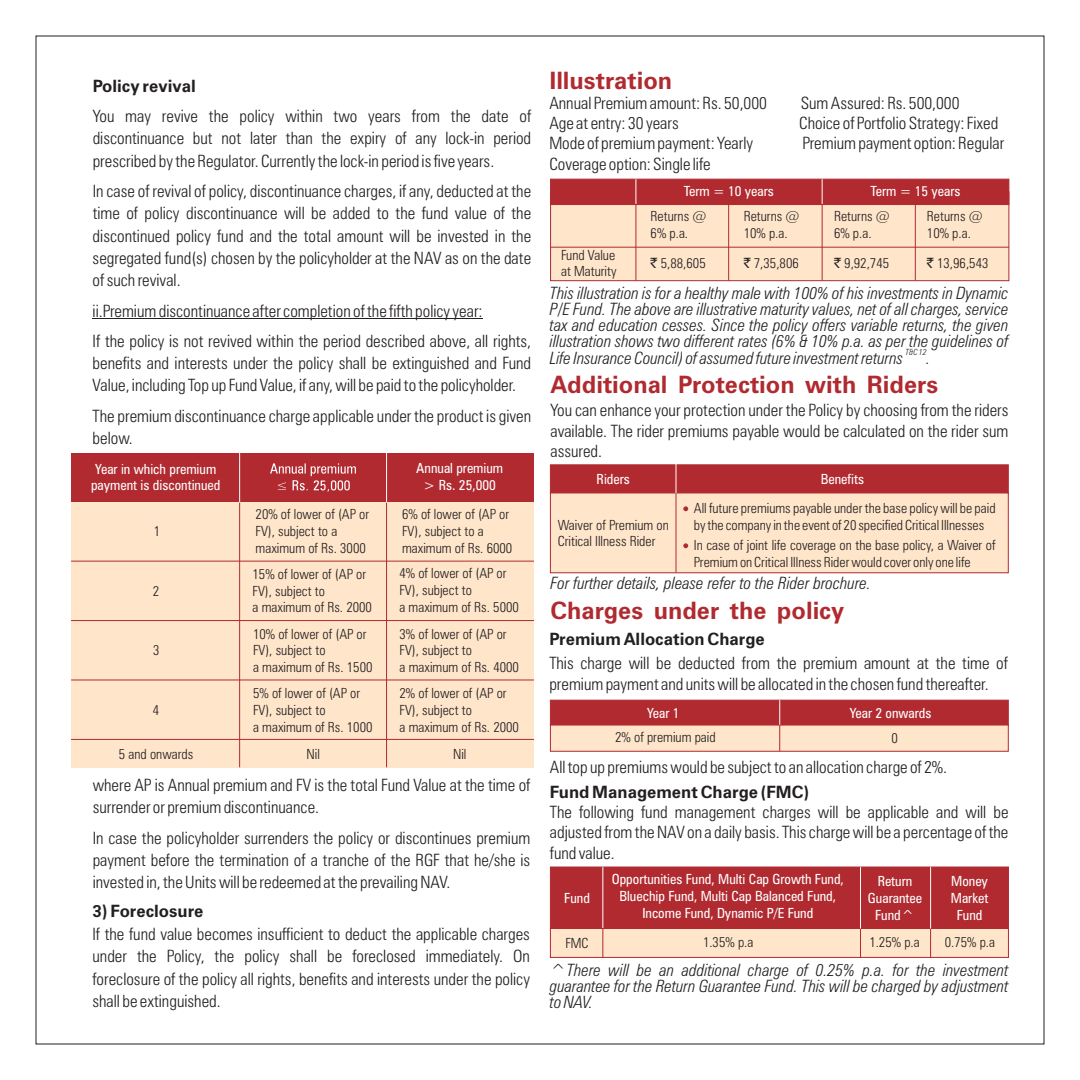
<style>
.page{position:relative;width:1080px;height:1080px;background:#fff}
.page>*{position:absolute;margin:0;border:0;box-sizing:border-box;transform-origin:0 0}
.t1{font:700 24px "Zurich BT";color:#b02a30}
.t2{font:300 condensed 17px/22.4px "Zurich BT";color:#231f20;text-align:justify}
.t3{font:italic 300 condensed 17px/16.2px "Zurich BT";color:#231f20;text-align:justify}
.t4{font:700 17px "Zurich BT";color:#231f20}
.t5{font:300 condensed 14px/16.8px "Zurich BT";color:#231f20}
.t6{font:condensed 14px/16.8px "Zurich BT";color:#fff;text-align:center}
.t7{font:italic 300 condensed 8.4px "Zurich BT";color:#231f20}
.s1{font-family:"Rupee Foradian";font-weight:400;font-stretch:normal}
</style>
<div class="page">
<div style="left:71px;top:453px;width:463px;height:49px;background:#b02a30"></div>
<div style="left:71px;top:502px;width:463px;height:265px;background:#ffe6cb"></div>
<hr style="left:239px;top:502px;width:1px;height:265px;background:#b02a30">
<hr style="left:239px;top:453px;width:1px;height:49px;background:#fff">
<hr style="left:71px;top:561px;width:463px;height:1px;background:#b02a30">
<hr style="left:71px;top:620px;width:463px;height:1px;background:#b02a30">
<hr style="left:71px;top:679px;width:463px;height:1px;background:#b02a30">
<hr style="left:71px;top:739px;width:463px;height:1px;background:#b02a30">
<svg style="left:270px;top:463px;width:86px;height:29px"></svg>
<hr style="left:386px;top:502px;width:1px;height:265px;background:#b02a30">
<hr style="left:386px;top:453px;width:1px;height:49px;background:#fff">
<svg style="left:550px;top:464px;width:459px;height:109px;background:#e8b19f"></svg>
<svg style="left:550px;top:179px;width:459px;height:102px;background:#e8b19f"></svg>
<svg style="left:550px;top:700px;width:459px;height:52px;background:#d6857b"></svg>
<svg style="left:550px;top:867px;width:459px;height:91px;background:#c8635f"></svg>
<hr style="left:860px;top:867px;width:1px;height:62px;background:#fff">
<hr style="left:93px;top:318px;width:390px;height:1px;background:#231f20">
<p class="t4" style="left:93px;top:79px;width:105px">Policy revival</p>
<p class="t2" style="left:93px;top:106px;width:440px">You may revive the policy within two years from the date of discontinuance but not later than the expiry of any lock-in period prescribed by the Regulator. Currently the lock-in period is five years.</p>
<p class="t2" style="left:93px;top:181px;width:440px">In case of revival of policy, discontinuance charges, if any, deducted at the time of policy discontinuance will be added to the fund value of the discontinued policy fund and the total amount will be invested in the segregated fund(s) chosen by the policyholder at the NAV as on the date of such revival.</p>
<p class="t2" style="left:93px;top:297px;width:440px;line-height:30.2px">ii.Premium discontinuance after completion of the fifth policy year:<br>If the policy is not revived within the period described above, all rights,</p>
<p class="t2" style="left:93px;top:353px;width:440px">benefits and interests under the policy shall be extinguished and Fund<br>Value, including Top up Fund Value, if any, will be paid to the policyholder.</p>
<p class="t2" style="left:93px;top:406px;width:440px">The premium discontinuance charge applicable under the product is given below.</p>
<p class="t6" style="left:91px;top:461px;width:131px">Year in which premium payment is discontinued</p>
<p class="t6" style="left:416px;top:461px;width:88px">Annual premium &gt; Rs. 25,000</p>
<p class="t5" style="left:256px;top:507px;width:115px">20% of lower of (AP or<br>FV), subject to a maximum of Rs. 3000</p>
<p class="t5" style="left:253px;top:567px;width:121px">15% of lower of (AP or<br>FV), subject to<br>a maximum of Rs. 2000</p>
<p class="t5" style="left:253px;top:627px;width:121px">10% of lower of (AP or<br>FV), subject to<br>a maximum of Rs. 1500</p>
<p class="t5" style="left:253px;top:686px;width:121px">5% of lower of (AP or<br>FV), subject to<br>a maximum of Rs. 1000</p>
<p class="t5" style="left:154px;top:524px;width:8px">1</p>
<p class="t5" style="left:153px;top:584px;width:8px">2</p>
<p class="t5" style="left:153px;top:643px;width:8px">3</p>
<p class="t5" style="left:153px;top:703px;width:8px">4</p>
<p class="t5" style="left:119px;top:747px;width:76px">5 and onwards</p>
<p class="t5" style="left:307px;top:747px;width:15px">Nil</p>
<p class="t5" style="left:402px;top:507px;width:112px">6% of lower of (AP or<br>FV), subject to a maximum of Rs. 6000</p>
<p class="t5" style="left:399px;top:566px;width:121px">4% of lower of (AP or<br>FV), subject to<br>a maximum of Rs. 5000</p>
<p class="t5" style="left:400px;top:627px;width:121px">3% of lower of (AP or<br>FV), subject to<br>a maximum of Rs. 4000</p>
<p class="t5" style="left:400px;top:686px;width:121px">2% of lower of (AP or<br>FV), subject to<br>a maximum of Rs. 2000</p>
<p class="t5" style="left:453px;top:747px;width:15px">Nil</p>
<p class="t2" style="left:93px;top:775px;width:439px">where AP is Annual premium and FV is the total Fund Value at the time of surrender or premium discontinuance.</p>
<p class="t2" style="left:93px;top:828px;width:439px">In case the policyholder surrenders the policy or discontinues premium payment before the termination of a tranche of the RGF that he/she is invested in, the Units will be redeemed at the prevailing NAV.</p>
<p class="t4" style="left:92px;top:904px;width:113px">3) Foreclosure</p>
<p class="t2" style="left:92px;top:924px;width:439px">If the fund value becomes insufficient to deduct the applicable charges under the Policy, the policy shall be foreclosed immediately. On foreclosure of the policy all rights, benefits and interests under the policy shall be extinguished.</p>
<h1 class="t1" style="left:549px;top:71px;width:124px">Illustration</h1>
<p class="t2" style="left:549px;top:93px;width:219px">Annual Premium amount: Rs. 50,000</p>
<p class="t2" style="left:801px;top:93px;width:160px">Sum Assured: Rs. 500,000</p>
<p class="t2" style="left:549px;top:113px;width:131px">Age at entry: 30 years</p>
<p class="t2" style="left:799px;top:113px;width:201px">Choice of Portfolio Strategy: Fixed</p>
<p class="t2" style="left:549px;top:134px;width:205px">Mode of premium payment: Yearly</p>
<p class="t2" style="left:802px;top:134px;width:203px">Premium payment option: Regular</p>
<p class="t2" style="left:549px;top:154px;width:163px">Coverage option: Single life</p>
<p class="t6" style="left:684px;top:184px;width:92px">Term = 10 years</p>
<p class="t6" style="left:870px;top:184px;width:92px">Term = 15 years</p>
<p class="t5" style="left:651px;top:209px;width:57px">Returns @<br>6% p.a.</p>
<p class="t5" style="left:744px;top:209px;width:57px">Returns @<br>10% p.a.</p>
<p class="t5" style="left:834px;top:209px;width:57px">Returns @<br>6% p.a.</p>
<p class="t5" style="left:927px;top:209px;width:57px">Returns @<br>10% p.a.</p>
<p class="t5" style="left:561px;top:248px;width:57px">Fund Value at Maturity</p>
<p class="t5" style="left:651px;top:256px;width:57px"><span class="s1">`</span> 5,88,605</p>
<p class="t5" style="left:744px;top:256px;width:57px"><span class="s1">`</span> 7,35,806</p>
<p class="t5" style="left:834px;top:256px;width:57px"><span class="s1">`</span> 9,92,745</p>
<p class="t5" style="left:927px;top:256px;width:63px"><span class="s1">`</span> 13,96,543</p>
<p class="t3" style="left:550px;top:286px;width:460px">This illustration is for a healthy male with 100% of his investments in Dynamic P/E Fund. The above are illustrative maturity values, net of all charges, service tax and education cesses. Since the policy offers variable returns, the given illustration shows two different rates (6% &amp; 10% p.a. as per the guidelines of</p>
<p class="t7" style="left:906px;top:349px;width:23px">T&amp;C 12</p>
<p class="t3" style="left:550px;top:351px;width:355px">Life Insurance Council) of assumed future investment returns</p>
<p class="t3" style="left:927px;top:351px;width:5px">.</p>
<h1 class="t1" style="left:550px;top:375px;width:389px">Additional Protection with Riders</h1>
<p class="t2" style="left:550px;top:402px;width:460px;line-height:20.4px">You can enhance your protection under the Policy by choosing from the riders available. The rider premiums payable would be calculated on the rider sum assured.</p>
<p class="t6" style="left:596px;top:472px;width:35px">Riders</p>
<p class="t6" style="left:821px;top:472px;width:45px">Benefits</p>
<p class="t5" style="left:558px;top:517px;width:112px">Waiver of Premium on<br>Critical Illness Rider</p>
<p class="t5" style="left:694px;top:501px;width:303px">All future premiums payable under the base policy will be paid by the company in the event of 20 specified Critical Illnesses</p>
<p class="t5" style="left:694px;top:538px;width:303px">In case of joint life coverage on the base policy, a Waiver of<br>Premium on Critical Illness Rider would cover only one life</p>
<p class="t3" style="left:551px;top:577px;width:322px">For further details, please refer to the Rider brochure.</p>
<h1 class="t1" style="left:550px;top:601px;width:296px">Charges under the policy</h1>
<p class="t4" style="left:549px;top:632px;width:217px">Premium Allocation Charge</p>
<p class="t2" style="left:549px;top:655px;width:460px;line-height:20.4px">This charge will be deducted from the premium amount at the time of premium payment and units will be allocated in the chosen fund thereafter.</p>
<p class="t6" style="left:647px;top:706px;width:34px">Year 1</p>
<p class="t5" style="left:615px;top:730px;width:102px">2% of premium paid</p>
<p class="t6" style="left:850px;top:706px;width:83px">Year 2 onwards</p>
<p class="t5" style="left:892px;top:731px;width:8px">0</p>
<p class="t2" style="left:550px;top:757px;width:399px">All top up premiums would be subject to an allocation charge of 2%.</p>
<p class="t4" style="left:550px;top:785px;width:261px">Fund Management Charge (FMC)</p>
<p class="t2" style="left:550px;top:803px;width:460px;line-height:20.4px">The following fund management charges will be applicable and will be adjusted from the NAV on a daily basis. This charge will be a percentage of the fund value.</p>
<p class="t6" style="left:612px;top:872px;width:234px">Opportunities Fund, Multi Cap Growth Fund,<br>Bluechip Fund, Multi Cap Balanced Fund,<br>Income Fund, Dynamic P/E Fund</p>
<p class="t6" style="left:951px;top:874px;width:39px">Money<br>Market<br>Fund</p>
<p class="t6" style="left:868px;top:874px;width:56px">Return<br>Guarantee<br>Fund^</p>
<p class="t5" style="left:869px;top:935px;width:52px">1.25% p.a</p>
<p class="t6" style="left:564px;top:891px;width:27px">Fund</p>
<p class="t5" style="left:566px;top:936px;width:25px">FMC</p>
<p class="t5" style="left:703px;top:935px;width:52px">1.35% p.a</p>
<p class="t5" style="left:945px;top:935px;width:52px">0.75% p.a</p>
<p class="t3" style="left:550px;top:963px;width:460px">^There will be an additional charge of 0.25% p.a. for the investment guarantee for the Return Guarantee Fund. This will be charged by adjustment to NAV.</p>
</div>
